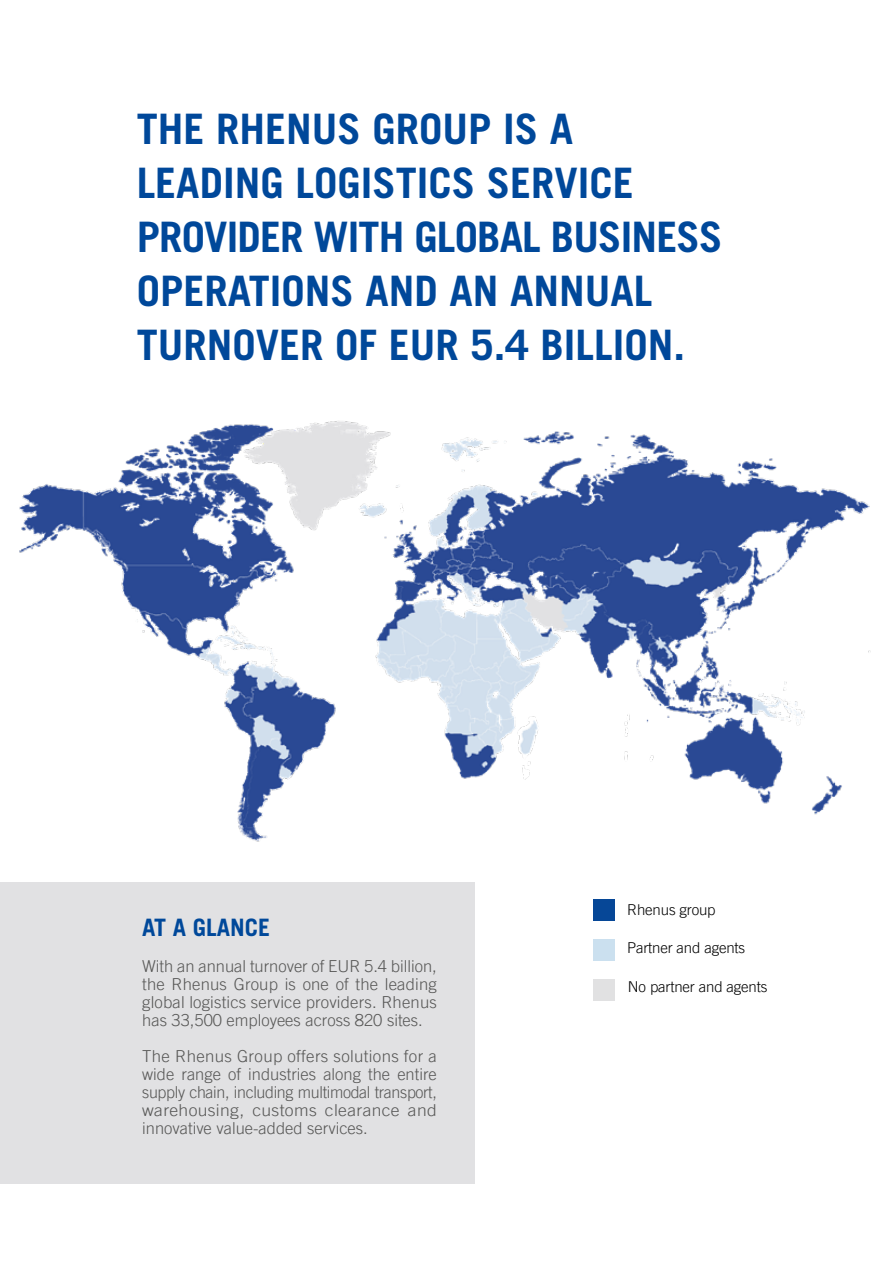
<style>
.page{position:relative;width:893px;height:1263px;background:#fff}
.page>*{position:absolute;margin:0;border:0;box-sizing:border-box;transform-origin:0 0}
.t1{font:700 42px/54px "Trade Gothic LT Pro";color:#00489a}
.t2{font:700 24px "Trade Gothic LT Pro";color:#00489a}
.t3{font:300 16.5px/18px "Trade Gothic LT Pro";color:#575756;text-align:justify}
.t4{font:300 15px "Trade Gothic LT Pro";letter-spacing:-.01em;color:#000}
</style>
<div class="page">
<div style="left:0;top:882px;width:474px;height:302px;background:#e1e1e3"></div>
<img style="left:19px;top:421px;width:852px;height:421px">
<div style="left:594px;top:899px;width:21px;height:22px;background:#064797"></div>
<div style="left:594px;top:979px;width:21px;height:21px;background:#e1e1e2"></div>
<div style="left:594px;top:939px;width:21px;height:21px;background:#cbe0ef"></div>
<h1 class="t1" style="left:137px;top:101px;width:587px">THE RHENUS GROUP IS A<br>LEADING LOGISTICS SERVICE<br>PROVIDER WITH GLOBAL BUSINESS<br>OPERATIONS AND AN ANNUAL<br>TURNOVER OF EUR 5.4 BILLION.</h1>
<h2 class="t2" style="left:142px;top:913px;width:130px">AT A GLANCE</h2>
<p class="t3" style="left:142px;top:957px;width:296px">With an annual turnover of EUR 5.4 billion, the Rhenus Group is one of the leading global logistics service providers. Rhenus has 33,500 employees across 820 sites.</p>
<p class="t3" style="left:142px;top:1047px;width:296px">The Rhenus Group offers solutions for a wide range of industries along the entire supply chain, including multimodal transport, warehousing, customs clearance and innovative value-added services.</p>
<p class="t4" style="left:627px;top:901px;width:90px">Rhenus group</p>
<p class="t4" style="left:627px;top:939px;width:120px">Partner and agents</p>
<p class="t4" style="left:628px;top:978px;width:141px">No partner and agents</p>
</div>
